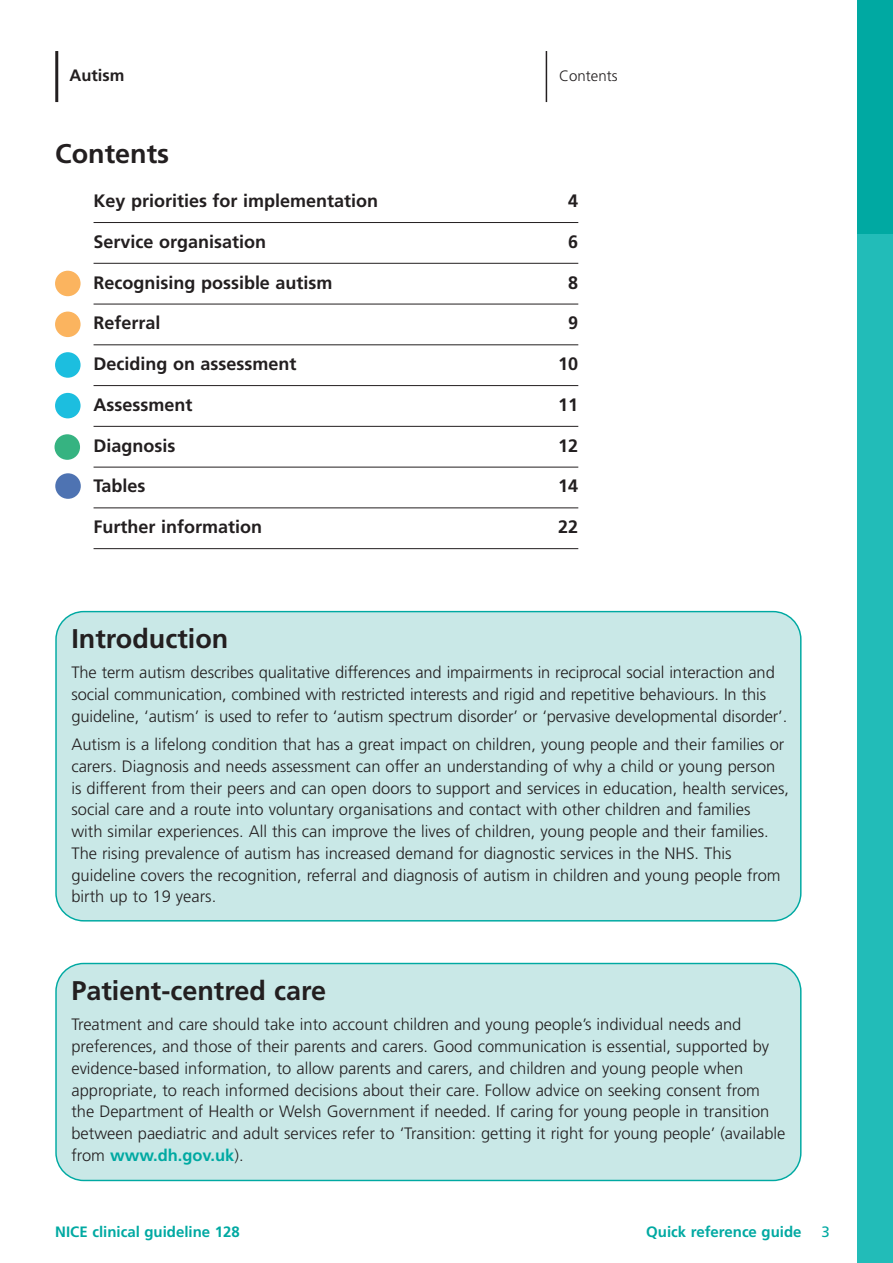
<style>
.page{position:relative;width:893px;height:1263px;background:#fff}
.page>*{position:absolute;margin:0;border:0;box-sizing:border-box;transform-origin:0 0}
.t1{font:700 27px "Frutiger";color:#231f20}
.t2{font:700 18px "Frutiger";color:#231f20}
.t3{font:300 16.5px/21.8px "Frutiger";color:#231f20}
.t4{font:700 16.5px "Frutiger";color:#231f20}
.t5{font:700 15px "Frutiger";color:#00a9a2}
.t6{font:300 15px "Frutiger";color:#231f20}
.t7{font:15px "Frutiger";color:#00a9a2}
.s1{font-weight:700;color:#00a9a2}
</style>
<div class="page">
<div style="left:857px;top:0;width:36px;height:234px;background:#00a9a2"></div>
<div style="left:857px;top:234px;width:36px;height:1029px;background:#22bcb8"></div>
<hr style="left:55px;top:51px;width:3px;height:51px;background:#231f20">
<hr style="left:546px;top:51px;width:1px;height:51px;background:#231f20">
<hr style="left:94px;top:222px;width:484px;height:1px;background:#231f20">
<hr style="left:94px;top:263px;width:484px;height:1px;background:#231f20">
<hr style="left:94px;top:304px;width:484px;height:1px;background:#231f20">
<hr style="left:94px;top:344px;width:484px;height:1px;background:#231f20">
<hr style="left:94px;top:385px;width:484px;height:1px;background:#231f20">
<hr style="left:94px;top:426px;width:484px;height:1px;background:#231f20">
<hr style="left:94px;top:467px;width:484px;height:1px;background:#231f20">
<hr style="left:94px;top:507px;width:484px;height:1px;background:#231f20">
<hr style="left:94px;top:548px;width:484px;height:1px;background:#231f20">
<div style="left:55px;top:611px;width:746px;height:310px;background:#c9e8e7"></div>
<div style="left:55px;top:352px;width:26px;height:26px;background:#1cbedf;border-radius:50%"></div>
<div style="left:55px;top:312px;width:26px;height:25px;background:#fbb45f;border-radius:50%"></div>
<div style="left:55px;top:393px;width:26px;height:25px;background:#1cbedf;border-radius:50%"></div>
<div style="left:55px;top:271px;width:26px;height:25px;background:#fbb45f;border-radius:50%"></div>
<div style="left:55px;top:434px;width:25px;height:26px;background:#36b381;border-radius:50%"></div>
<div style="left:55px;top:963px;width:746px;height:218px;background:#c9e8e7"></div>
<div style="left:55px;top:473px;width:26px;height:26px;background:#4e73b2;border-radius:50%"></div>
<p class="t4" style="left:70px;top:69px;width:56px">Autism</p>
<p class="t6" style="left:559px;top:69px;width:60px">Contents</p>
<h1 class="t1" style="left:55px;top:143px;width:115px">Contents</h1>
<p class="t2" style="left:94px;top:193px;width:286px">Key priorities for implementation</p>
<p class="t2" style="left:568px;top:193px;width:12px">4</p>
<p class="t2" style="left:94px;top:234px;width:174px">Service organisation</p>
<p class="t2" style="left:568px;top:234px;width:12px">6</p>
<p class="t2" style="left:94px;top:275px;width:240px">Recognising possible autism</p>
<p class="t2" style="left:568px;top:275px;width:12px">8</p>
<p class="t2" style="left:94px;top:316px;width:69px">Referral</p>
<p class="t2" style="left:568px;top:316px;width:12px">9</p>
<p class="t2" style="left:94px;top:357px;width:204px">Deciding on assessment</p>
<p class="t2" style="left:558px;top:357px;width:22px">10</p>
<p class="t2" style="left:94px;top:397px;width:100px">Assessment</p>
<p class="t2" style="left:558px;top:397px;width:22px">11</p>
<p class="t2" style="left:94px;top:438px;width:83px">Diagnosis</p>
<p class="t2" style="left:558px;top:438px;width:22px">12</p>
<p class="t2" style="left:94px;top:479px;width:54px">Tables</p>
<p class="t2" style="left:558px;top:479px;width:22px">14</p>
<p class="t2" style="left:94px;top:520px;width:170px">Further information</p>
<p class="t2" style="left:558px;top:520px;width:22px">22</p>
<h1 class="t1" style="left:71px;top:628px;width:159px">Introduction</h1>
<p class="t3" style="left:71px;top:663px;width:717px">The term autism describes qualitative differences and impairments in reciprocal social interaction and social communication, combined with restricted interests and rigid and repetitive behaviours. In this guideline, ‘autism’ is used to refer to ‘autism spectrum disorder’ or ‘pervasive developmental disorder’.</p>
<p class="t3" style="left:71px;top:735px;width:719px">Autism is a lifelong condition that has a great impact on children, young people and their families or carers. Diagnosis and needs assessment can offer an understanding of why a child or young person is different from their peers and can open doors to support and services in education, health services, social care and a route into voluntary organisations and contact with other children and families<br>with similar experiences. All this can improve the lives of children, young people and their families.<br>The rising prevalence of autism has increased demand for diagnostic services in the NHS. This guideline covers the recognition, referral and diagnosis of autism in children and young people from birth up to 19 years.</p>
<h1 class="t1" style="left:71px;top:980px;width:256px">Patient-centred care</h1>
<p class="t3" style="left:71px;top:1015px;width:715px">Treatment and care should take into account children and young people’s individual needs and preferences, and those of their parents and carers. Good communication is essential, supported by evidence-based information, to allow parents and carers, and children and young people when appropriate, to reach informed decisions about their care. Follow advice on seeking consent from the Department of Health or Welsh Government if needed. If caring for young people in transition between paediatric and adult services refer to ‘Transition: getting it right for young people’ (available from <span class="s1">www.dh.gov.uk</span>).</p>
<p class="t5" style="left:55px;top:1226px;width:186px">NICE clinical guideline 128</p>
<p class="t5" style="left:646px;top:1226px;width:157px">Quick reference guide</p>
<p class="t7" style="left:822px;top:1226px;width:10px">3</p>
</div>
